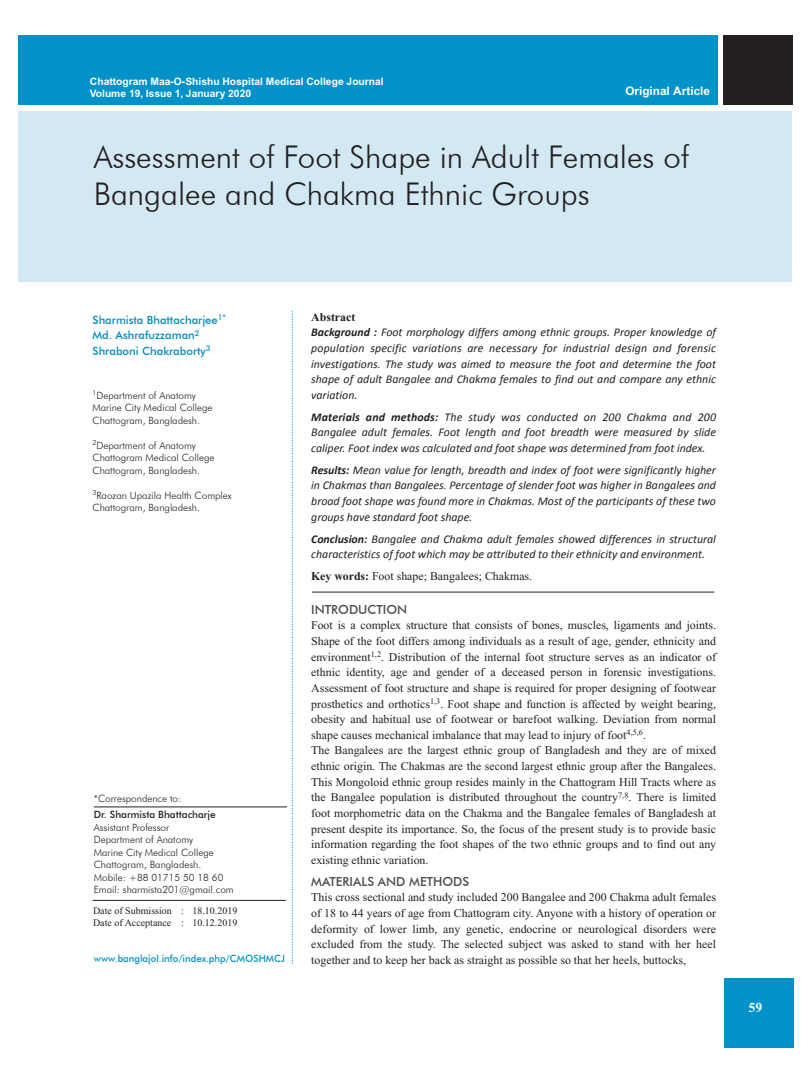
<style>
.page{position:relative;width:810px;height:1080px;background:#fff}
.page>*{position:absolute;margin:0;border:0;box-sizing:border-box;transform-origin:0 0}
.t1{font:300 31.25px/36.2px "Futura BT";color:#241f1f}
.t2{font:700 13.75px "Times New Roman";color:#fff}
.t3{font:500 12.5px "Futura BT";color:#4f4c4d}
.t4{font:11.88px/15.6px "Times New Roman";color:#241f1f}
.t5{font:italic 11.88px/15.6px "Calibri";color:#241f1f;text-align:justify}
.t6{font:700 11.88px "Times New Roman";color:#241f1f}
.t7{font:700 11.75px "Helvetica";color:#fff}
.t8{font:500 11.25px/15.6px "Futura BT";color:#008bc0}
.t9{font:700 10.25px/12.1px "Helvetica";color:#fff}
.t10{font:300 10px/12.5px "Futura BT";color:#241f1f}
.t11{font:10px/12.5px "Times New Roman";color:#241f1f}
.t12{font:500 10px "Futura BT";color:#0092c9;scale:.96 1}
.t13{font:500 10px "Futura BT";color:#241f1f}
.s1{font-weight:700}
</style>
<div class="page">
<div style="left:18px;top:35px;width:699px;height:69px;background:#0092c9"></div>
<div style="left:18px;top:111px;width:774px;height:170px;background:#d2e8f3"></div>
<div style="left:723px;top:35px;width:69px;height:69px;background:#241f1f"></div>
<div style="left:724px;top:978px;width:69px;height:69px;background:#0092c9"></div>
<svg style="left:292px;top:312px;width:1px;height:651px"></svg>
<hr style="left:94px;top:807px;width:193px;height:1px;background:#241f1f">
<hr style="left:93px;top:900px;width:193px;height:1px;background:#241f1f">
<hr style="left:312px;top:592px;width:402px;height:1px;background:#241f1f">
<p class="t9" style="left:90px;top:75px;width:295px">Chattogram Maa-O-Shishu Hospital Medical College Journal<br>Volume 19, Issue 1, January 2020</p>
<p class="t7" style="left:625px;top:84px;width:86px">Original Article</p>
<h1 class="t1" style="left:94px;top:139px;width:597px">Assessment of Foot Shape in Adult Females of<br>Bangalee and Chakma Ethnic Groups</h1>
<p class="t8" style="left:93px;top:312px;width:135px">Sharmista Bhattacharjee<sup>1*<br></sup>Md. Ashrafuzzaman<sup>2<br></sup>Shraboni Chakraborty<sup>3</sup></p>
<p class="t10" style="left:93px;top:389px;width:121px"><sup>1</sup>Department of Anatomy<br>Marine City Medical College<br>Chattogram, Bangladesh.</p>
<p class="t10" style="left:93px;top:439px;width:123px"><sup>2</sup>Department of Anatomy<br>Chattogram Medical College<br>Chattogram, Bangladesh.</p>
<p class="t10" style="left:93px;top:489px;width:141px"><sup>3</sup>Raozan Upazila Health Complex<br>Chattogram, Bangladesh.</p>
<p class="t10" style="left:94px;top:793px;width:89px">*Correspondence to:</p>
<p class="t13" style="left:94px;top:808px;width:123px">Dr. Sharmista Bhattacharje</p>
<p class="t10" style="left:94px;top:821px;width:141px">Assistant Professor<br>Department of Anatomy<br>Marine City Medical College<br>Chattogram, Bangladesh.<br>Mobile: +88 01715 50 18 60<br>Email: sharmista201@gmail.com</p>
<p class="t11" style="left:93px;top:904px;width:146px">Date of Submission : 18.10.2019<br>Date of Acceptance : 10.12.2019</p>
<p class="t12" style="left:94px;top:952px;width:200px">www.banglajol.info/index.php/CMOSHMCJ</p>
<p class="t6" style="left:311px;top:310px;width:46px">Abstract</p>
<p class="t5" style="left:311px;top:324px;width:406px"><span class="s1">Background :</span> Foot morphology differs among ethnic groups. Proper knowledge of population specific variations are necessary for industrial design and forensic investigations. The study was aimed to measure the foot and determine the foot shape of adult Bangalee and Chakma females to find out and compare any ethnic variation.</p>
<p class="t5" style="left:311px;top:408px;width:406px"><span class="s1">Materials and methods:</span> The study was conducted on 200 Chakma and 200<br>Bangalee adult females. Foot length and foot breadth were measured by slide caliper. Foot index was calculated and foot shape was determined from foot index.</p>
<p class="t5" style="left:311px;top:462px;width:406px"><span class="s1">Results:</span> Mean value for length, breadth and index of foot were significantly higher in Chakmas than Bangalees. Percentage of slender foot was higher in Bangalees and broad foot shape was found more in Chakmas. Most of the participants of these two groups have standard foot shape.</p>
<p class="t5" style="left:311px;top:530px;width:406px"><span class="s1">Conclusion:</span> Bangalee and Chakma adult females showed differences in structural characteristics of foot which may be attributed to their ethnicity and environment.</p>
<p class="t4" style="left:311px;top:569px;width:222px"><span class="s1">Key words:</span> Foot shape; Bangalees; Chakmas.</p>
<p class="t3" style="left:311px;top:602px;width:98px">INTRODUCTION</p>
<p class="t4" style="left:311px;top:618px;width:406px">Foot is a complex structure that consists of bones, muscles, ligaments and joints.<br>Shape of the foot differs among individuals as a result of age, gender, ethnicity and environment<sup>1,2</sup>. Distribution of the internal foot structure serves as an indicator of ethnic identity, age and gender of a deceased person in forensic investigations.<br>Assessment of foot structure and shape is required for proper designing of footwear prosthetics and orthotics<sup>1,3</sup>. Foot shape and function is affected by weight bearing, obesity and habitual use of footwear or barefoot walking. Deviation from normal shape causes mechanical imbalance that may lead to injury of foot<sup>4,5,6</sup>.<br>The Bangalees are the largest ethnic group of Bangladesh and they are of mixed ethnic origin. The Chakmas are the second largest ethnic group after the Bangalees.<br>This Mongoloid ethnic group resides mainly in the Chattogram Hill Tracts where as the Bangalee population is distributed throughout the country<sup>7,8</sup>. There is limited foot morphometric data on the Chakma and the Bangalee females of Bangladesh at present despite its importance. So, the focus of the present study is to provide basic information regarding the foot shapes of the two ethnic groups and to find out any existing ethnic variation.</p>
<p class="t3" style="left:311px;top:874px;width:160px">MATERIALS AND METHODS</p>
<p class="t4" style="left:311px;top:890px;width:406px;text-align:justify">This cross sectional and study included 200 Bangalee and 200 Chakma adult females of 18 to 44 years of age from Chattogram city. Anyone with a history of operation or deformity of lower limb, any genetic, endocrine or neurological disorders were excluded from the study. The selected subject was asked to stand with her heel together and to keep her back as straight as possible so that her heels, buttocks,</p>
<p class="t2" style="left:749px;top:1000px;width:15px">59</p>
</div>
